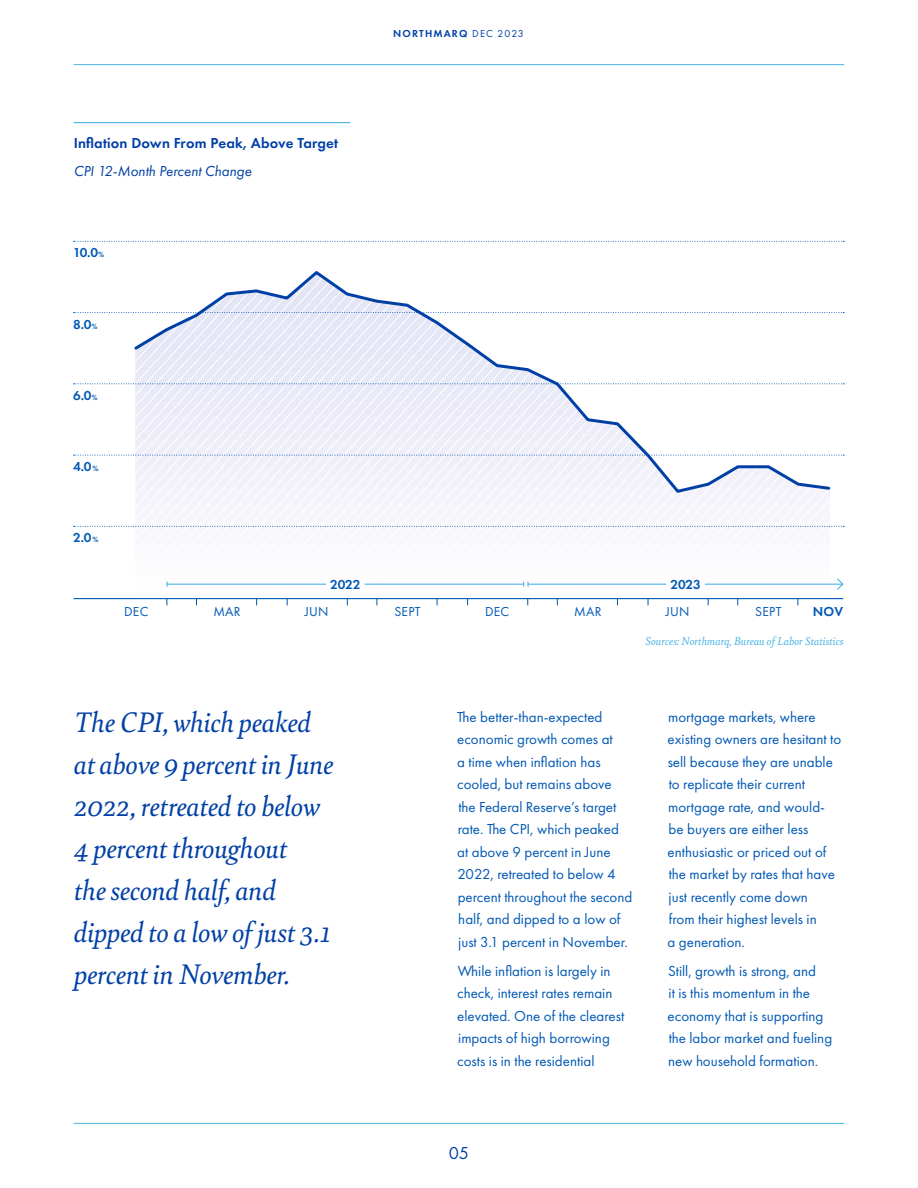
<style>
.page{position:relative;width:918px;height:1188px;background:#fff}
.page>*{position:absolute;margin:0;border:0;box-sizing:border-box;transform-origin:0 0}
.ddd{font:italic 30px/42px "Bely";letter-spacing:-.01em;color:#0040a6}
.t1{font:18px "Futura PT";color:#0040a6}
.t2{font:15px/22.5px "Futura PT";color:#0058b4}
.Paragraph_Style_7{font:600 15px "Futura PT";letter-spacing:.01em;color:#0040a6}
.Paragraph_Style_7-2{font:italic 15px "Futura PT";color:#0040a6}
.Paragraph_Style_7-3{font:600 13.5px "Futura PT";letter-spacing:-.01em;color:#0058b4}
.Paragraph_Style_7-4{font:13.5px "Futura PT";letter-spacing:.02em;color:#0058b4}
.t3{font:italic 12px "Bely";color:#4cb4e5}
.t4{font:600 10.5px "Futura PT";letter-spacing:.11em;color:#0040a6}
.s1{font-size:7.8px}
.s2{font-weight:400}
</style>
<div class="page">
<hr style="left:74px;top:122px;width:276px;height:1px;background:#4cb4e5">
<svg style="left:239px;top:495px;width:586px;height:17px"></svg>
<div style="left:328px;top:507px;width:502px;height:5px;background:#f5f4fb"></div>
<svg style="left:74px;top:241px;width:770px;height:1px"></svg>
<svg style="left:74px;top:312px;width:770px;height:1px"></svg>
<svg style="left:74px;top:383px;width:770px;height:1px"></svg>
<svg style="left:74px;top:455px;width:770px;height:1px"></svg>
<svg style="left:132px;top:271px;width:700px;height:224px"></svg>
<svg style="left:74px;top:512px;width:771px;height:93px"></svg>
<hr style="left:74px;top:64px;width:770px;height:1px;background:#4cb4e5">
<hr style="left:74px;top:1123px;width:770px;height:1px;background:#4cb4e5">
<p class="Paragraph_Style_7" style="left:74px;top:134px;width:266px">Inflation Down From Peak, Above Target</p>
<p class="Paragraph_Style_7-2" style="left:74px;top:162px;width:179px">CPI 12-Month Percent Change</p>
<p class="Paragraph_Style_7-3" style="left:73px;top:244px;width:33px">10.0<span class="s1">%</span></p>
<p class="Paragraph_Style_7-3" style="left:73px;top:316px;width:26px">8.0<span class="s1">%</span></p>
<p class="Paragraph_Style_7-3" style="left:73px;top:387px;width:26px">6.0<span class="s1">%</span></p>
<p class="Paragraph_Style_7-3" style="left:73px;top:458px;width:27px">4.0<span class="s1">%</span></p>
<p class="Paragraph_Style_7-3" style="left:73px;top:530px;width:27px">2.0<span class="s1">%</span></p>
<p class="t4" style="left:393px;top:27px;width:132px">NORTHMARQ <span class="s2">DEC 2023</span></p>
<p class="Paragraph_Style_7-3" style="left:330px;top:576px;width:32px">2022</p>
<p class="Paragraph_Style_7-3" style="left:671px;top:576px;width:32px">2023</p>
<p class="Paragraph_Style_7-4" style="left:124px;top:603px;width:26px">DEC</p>
<p class="Paragraph_Style_7-4" style="left:213px;top:603px;width:29px">MAR</p>
<p class="Paragraph_Style_7-4" style="left:305px;top:603px;width:25px">JUN</p>
<p class="Paragraph_Style_7-4" style="left:394px;top:603px;width:28px">SEPT</p>
<p class="Paragraph_Style_7-4" style="left:485px;top:603px;width:26px">DEC</p>
<p class="Paragraph_Style_7-4" style="left:574px;top:603px;width:29px">MAR</p>
<p class="Paragraph_Style_7-4" style="left:666px;top:603px;width:25px">JUN</p>
<p class="Paragraph_Style_7-4" style="left:755px;top:603px;width:28px">SEPT</p>
<p class="Paragraph_Style_7-3" style="left:813px;top:603px;width:32px">NOV</p>
<p class="t3" style="left:645px;top:633px;width:200px">Sources: Northmarq, Bureau of Labor Statistics</p>
<p class="ddd" style="left:74px;top:699px;width:261px">The CPI, which peaked at above 9 percent in June<br>2022, retreated to below<br>4 percent throughout<br>the second half, and dipped to a low of just 3.1 percent in November.</p>
<p class="t2" style="left:457px;top:705px;width:177px">The better-than-expected economic growth comes at<br>a time when inflation has cooled, but remains above the Federal Reserve’s target rate. The CPI, which peaked at above 9 percent in June<br>2022, retreated to below 4 percent throughout the second half, and dipped to a low of just 3.1 percent in November.</p>
<p class="t2" style="left:457px;top:960px;width:169px">While inflation is largely in check, interest rates remain elevated. One of the clearest impacts of high borrowing costs is in the residential</p>
<p class="t2" style="left:668px;top:705px;width:175px">mortgage markets, where existing owners are hesitant to sell because they are unable to replicate their current mortgage rate, and would&shy;be buyers are either less enthusiastic or priced out of the market by rates that have just recently come down<br>from their highest levels in<br>a generation.</p>
<p class="t2" style="left:668px;top:960px;width:166px">Still, growth is strong, and<br>it is this momentum in the economy that is supporting the labor market and fueling new household formation.</p>
<p class="t1" style="left:449px;top:1143px;width:22px">05</p>
</div>
